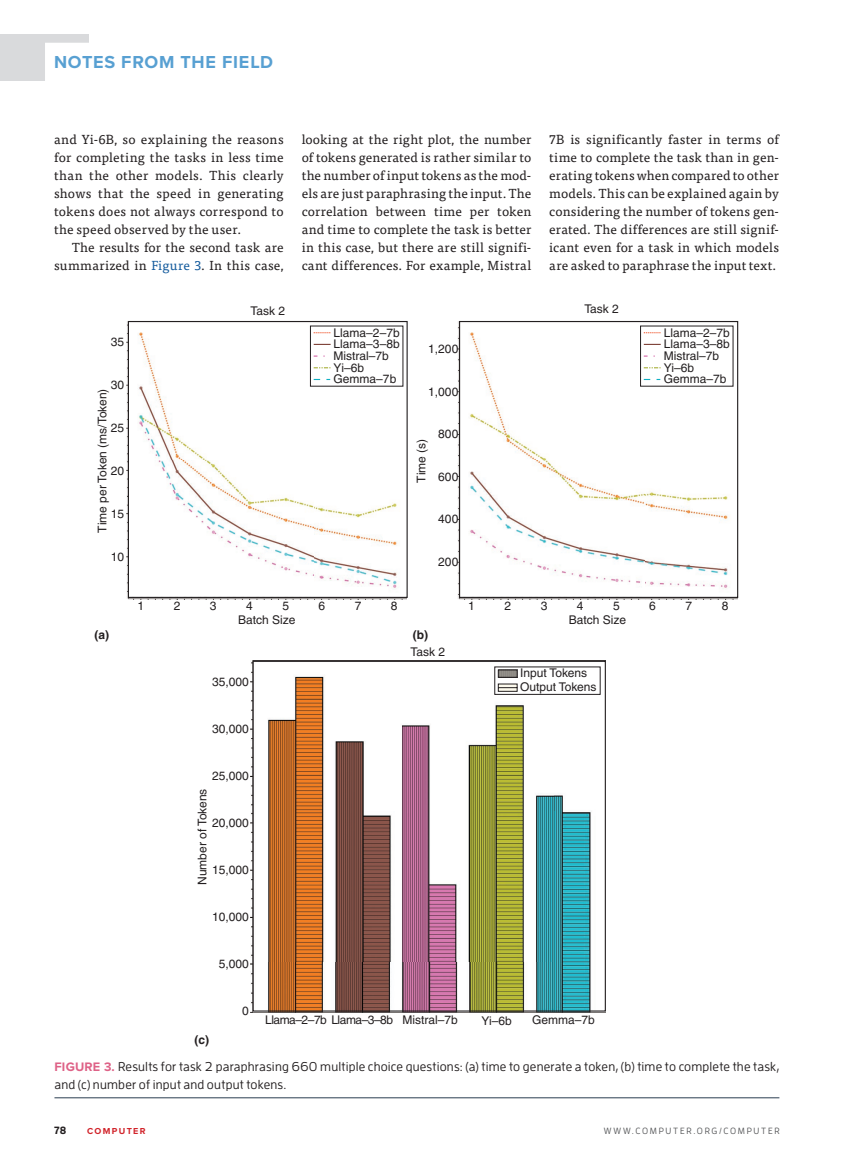
<style>
.page{position:relative;width:851px;height:1161px;background:#fff}
.page>*{position:absolute;margin:0;border:0;box-sizing:border-box;transform-origin:0 0}
.t1{font:700 18px "Proxima Nova";letter-spacing:.045em;color:#58a0d2}
.t2{font:13.2px/18px "Tisa Pro";letter-spacing:.02em;color:#231f20;text-align:justify}
.t3{font:500 12.75px/18px "Enzo OT";letter-spacing:.015em;color:#231f20}
.t4{font:12px/11.7px "Helvetica";color:#231f20}
.t5{font:12px "Helvetica";letter-spacing:-.04em;color:#231f20}
.t6{font:700 12px "Helvetica";color:#231f20}
.t7{font:700 10.5px "Enzo OT";color:#231f20}
.t8{font:500 9px "Enzo OT";letter-spacing:.19em;color:#57585a}
.t9{font:700 9px "Proxima Nova";letter-spacing:.145em;color:#d1232a}
.s1{color:#175d9e}
.s2{font-family:"Proxima Nova";font-weight:700;color:#de6287}
</style>
<div class="page">
<div style="left:0;top:34px;width:89px;height:47px;background:#d9dadc"></div>
<div style="left:45px;top:43px;width:236px;height:42px;background:#fff"></div>
<svg style="left:127px;top:321px;width:611px;height:691px"></svg>
<hr style="left:54px;top:1098px;width:725px;height:1px;background:#2a3d50">
<h1 class="t1" style="left:54px;top:49px;width:220px">NOTES FROM THE FIELD</h1>
<p class="t2" style="left:54px;top:130px;width:231px">and Yi-6B, so explaining the reasons for completing the tasks in less time than the other models. This clearly shows that the speed in generating tokens does not always correspond to the speed observed by the user.</p>
<p class="t2" style="left:54px;top:238px;width:231px;text-align:right">The results for the second task are summarized in <span class="s1">Figure 3</span>. In this case,</p>
<p class="t4" style="left:111px;top:336px;width:15px">35</p>
<p class="t4" style="left:111px;top:379px;width:15px">30</p>
<p class="t4" style="left:96px;top:533px;width:146px;rotate:-90deg">Time per Token (ms/Token)</p>
<p class="t4" style="left:111px;top:422px;width:15px">25</p>
<p class="t4" style="left:111px;top:465px;width:15px">20</p>
<p class="t4" style="left:111px;top:508px;width:15px">15</p>
<p class="t4" style="left:111px;top:551px;width:15px">10</p>
<p class="t4" style="left:250px;top:305px;width:36px">Task 2</p>
<p class="t2" style="left:301px;top:130px;width:231px">looking at the right plot, the number of tokens generated is rather similar to the number of input tokens as the mod&shy;els are just paraphrasing the input. The correlation between time per token and time to complete the task is better in this case, but there are still signifi&shy;cant differences. For example, Mistral</p>
<p class="t2" style="left:549px;top:130px;width:231px">7B is significantly faster in terms of time to complete the task than in gen&shy;erating tokens when compared to other models. This can be explained again by considering the number of tokens gen&shy;erated. The differences are still signif&shy;icant even for a task in which models are asked to paraphrase the input text.</p>
<p class="t4" style="left:584px;top:303px;width:36px">Task 2</p>
<p class="t4" style="left:333px;top:326px;width:68px">Llama–2–7b<br>Llama–3–8b<br>Mistral–7b<br>Yi–6b<br>Gemma–7b</p>
<p class="t4" style="left:428px;top:343px;width:32px">1,200</p>
<p class="t4" style="left:428px;top:385px;width:32px">1,000</p>
<p class="t4" style="left:415px;top:483px;width:45px;rotate:-90deg">Time (s)</p>
<p class="t4" style="left:438px;top:428px;width:22px">800</p>
<p class="t4" style="left:438px;top:471px;width:22px">600</p>
<p class="t4" style="left:438px;top:513px;width:22px">400</p>
<p class="t4" style="left:438px;top:556px;width:22px">200</p>
<p class="t4" style="left:663px;top:326px;width:68px">Llama–2–7b<br>Llama–3–8b<br>Mistral–7b<br>Yi–6b<br>Gemma–7b</p>
<p class="t6" style="left:94px;top:627px;width:16px">(a)</p>
<p class="t4" style="left:137px;top:600px;width:8px">1</p>
<p class="t4" style="left:282px;top:600px;width:8px">5</p>
<p class="t4" style="left:318px;top:600px;width:8px">6</p>
<p class="t4" style="left:355px;top:600px;width:8px">7</p>
<p class="t4" style="left:391px;top:600px;width:8px">8</p>
<p class="t4" style="left:174px;top:600px;width:8px">2</p>
<p class="t4" style="left:210px;top:600px;width:8px">3</p>
<p class="t4" style="left:238px;top:599px;width:59px;line-height:13.8px;text-indent:8px">4<br>Batch Size</p>
<p class="t4" style="left:212px;top:676px;width:38px">35,000</p>
<p class="t6" style="left:413px;top:627px;width:17px">(b)</p>
<p class="t4" style="left:410px;top:646px;width:36px">Task 2</p>
<p class="t4" style="left:212px;top:723px;width:38px">30,000</p>
<p class="t4" style="left:212px;top:770px;width:38px">25,000</p>
<p class="t4" style="left:196px;top:885px;width:98px;rotate:-90deg">Number of Tokens</p>
<p class="t4" style="left:212px;top:817px;width:38px">20,000</p>
<p class="t4" style="left:212px;top:864px;width:38px">15,000</p>
<p class="t4" style="left:212px;top:911px;width:38px">10,000</p>
<p class="t4" style="left:219px;top:958px;width:32px">5,000</p>
<p class="t4" style="left:613px;top:600px;width:8px">5</p>
<p class="t4" style="left:649px;top:600px;width:8px">6</p>
<p class="t4" style="left:685px;top:600px;width:8px">7</p>
<p class="t4" style="left:721px;top:600px;width:8px">8</p>
<p class="t4" style="left:468px;top:600px;width:8px">1</p>
<p class="t4" style="left:504px;top:600px;width:8px">2</p>
<p class="t4" style="left:540px;top:600px;width:8px">3</p>
<p class="t4" style="left:568px;top:599px;width:59px;line-height:13.8px;text-indent:8px">4<br>Batch Size</p>
<p class="t4" style="left:520px;top:666px;width:78px;line-height:14px">Input Tokens<br>Output Tokens</p>
<p class="t6" style="left:194px;top:1032px;width:16px">(c)</p>
<p class="t4" style="left:242px;top:1005px;width:8px">0</p>
<p class="t5" style="left:265px;top:1013px;width:194px">Llama–2–7b Llama–3–8b Mistral–7b</p>
<p class="t4" style="left:481px;top:1015px;width:32px">Yi–6b</p>
<p class="t4" style="left:532px;top:1014px;width:64px">Gemma–7b</p>
<p class="t3" style="left:54px;top:1057px;width:726px"><span class="s2">FIGURE 3.</span> Results for task 2 paraphrasing 660 multiple choice questions: (a) time to generate a token, (b) time to complete the task, and (c) number of input and output tokens.</p>
<p class="t7" style="left:54px;top:1124px;width:14px">78</p>
<p class="t9" style="left:87px;top:1124px;width:60px">COMPUTER</p>
<p class="t8" style="left:603px;top:1126px;width:177px">WWW.COMPUTER.ORG/COMPUTER</p>
</div>
